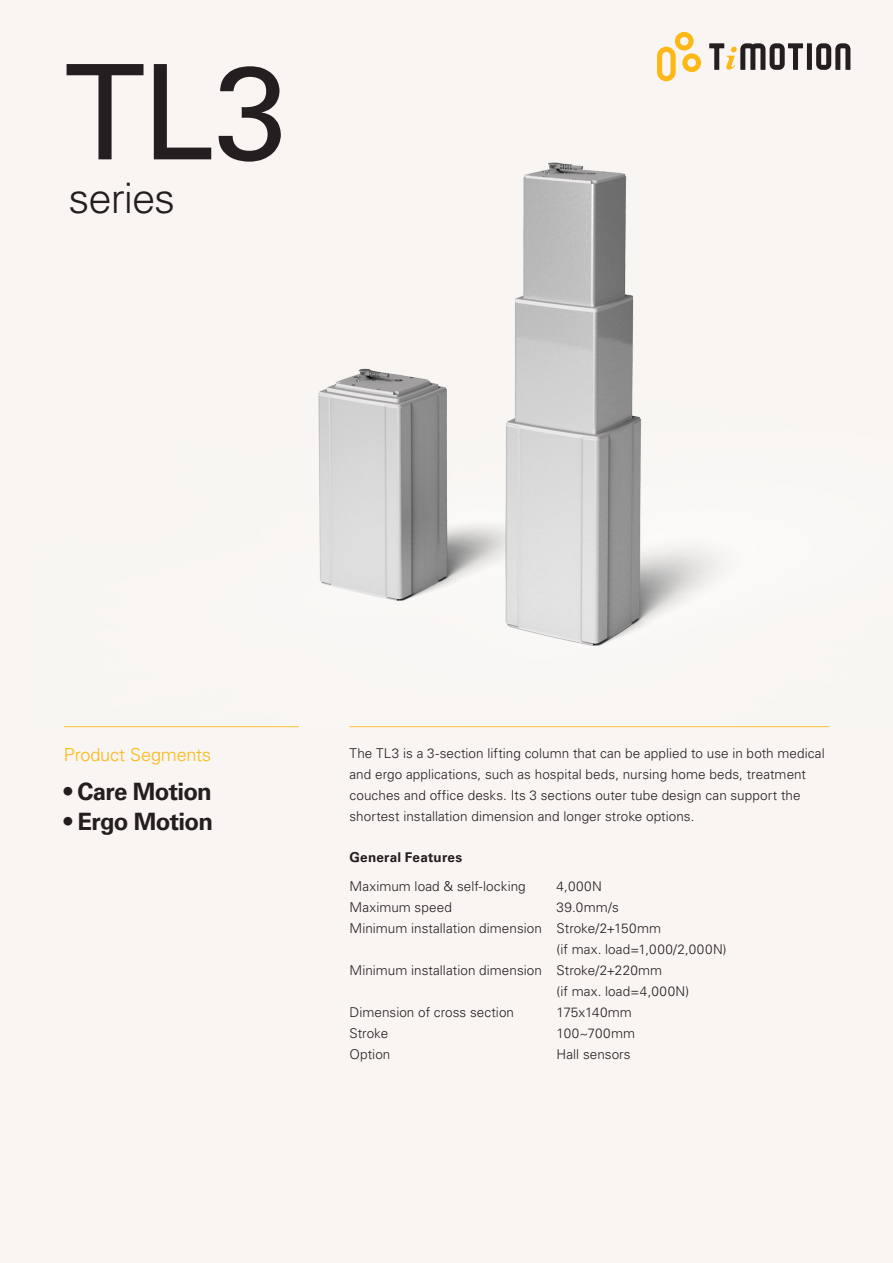
<style>
.page{position:relative;width:893px;height:1263px;background:#f8f5f2}
.page>*{position:absolute;margin:0;border:0;box-sizing:border-box;transform-origin:0 0}
._01_1_product_name{font:132px "Univers LT Std";color:#231f20}
._01_2_product_series{font:300 42px "Univers LT Std";letter-spacing:-.025em;color:#231f20}
._02_2_pr_segments{font:700 24px "Univers LT Std";letter-spacing:-.03em;color:#231f20}
._02_1_pr_segments{font:300 18px "Univers LT Std";letter-spacing:-.005em;color:#fcb814}
._03_body{font:300 13.5px/21px "Univers LT Std";letter-spacing:.005em;color:#231f20}
._04_2_feature_body{font:300 13.5px "Univers LT Std";letter-spacing:.005em;color:#231f20}
._04_1_features_title{font:700 13.5px "Univers LT Std";letter-spacing:.015em;color:#231f20}
</style>
<div class="page">
<svg style="left:660px;top:32px;width:34px;height:17px"></svg>
<div style="left:807px;top:43px;width:5px;height:27px;background:#231f20"></div>
<svg style="left:816px;top:43px;width:34px;height:6px"></svg>
<svg style="left:709px;top:43px;width:94px;height:6px"></svg>
<img style="left:63px;top:49px;width:788px;height:679px">
<p class="_01_1_product_name" style="left:64px;top:34px;width:225px">TL3</p>
<p class="_01_2_product_series" style="left:69px;top:173px;width:108px">series</p>
<p class="_02_1_pr_segments" style="left:64px;top:744px;width:149px">Product Segments</p>
<p class="_02_2_pr_segments" style="left:64px;top:777px;width:150px">• Care Motion</p>
<p class="_02_2_pr_segments" style="left:64px;top:807px;width:151px">• Ergo Motion</p>
<p class="_03_body" style="left:350px;top:743px;width:477px">The TL3 is a 3-section lifting column that can be applied to use in both medical and ergo applications, such as hospital beds, nursing home beds, treatment couches and office desks. Its 3 sections outer tube design can support the shortest installation dimension and longer stroke options.</p>
<p class="_04_1_features_title" style="left:350px;top:849px;width:114px">General Features</p>
<p class="_04_2_feature_body" style="left:350px;top:878px;width:178px">Maximum load &amp; self-locking</p>
<p class="_04_2_feature_body" style="left:557px;top:878px;width:47px">4,000N</p>
<p class="_04_2_feature_body" style="left:350px;top:899px;width:104px">Maximum speed</p>
<p class="_04_2_feature_body" style="left:557px;top:899px;width:64px">39.0mm/s</p>
<p class="_04_2_feature_body" style="left:350px;top:920px;width:313px">Minimum installation dimension Stroke/2+150mm</p>
<p class="_04_2_feature_body" style="left:557px;top:941px;width:172px">(if max. load=1,000/2,000N)</p>
<p class="_04_2_feature_body" style="left:350px;top:962px;width:314px">Minimum installation dimension Stroke/2+220mm</p>
<p class="_04_2_feature_body" style="left:557px;top:983px;width:134px">(if max. load=4,000N)</p>
<p class="_04_2_feature_body" style="left:350px;top:1004px;width:166px">Dimension of cross section</p>
<p class="_04_2_feature_body" style="left:557px;top:1004px;width:77px">175x140mm</p>
<p class="_04_2_feature_body" style="left:350px;top:1025px;width:40px">Stroke</p>
<p class="_04_2_feature_body" style="left:557px;top:1025px;width:80px">100~700mm</p>
<p class="_04_2_feature_body" style="left:350px;top:1046px;width:42px">Option</p>
<p class="_04_2_feature_body" style="left:557px;top:1046px;width:76px">Hall sensors</p>
</div>
